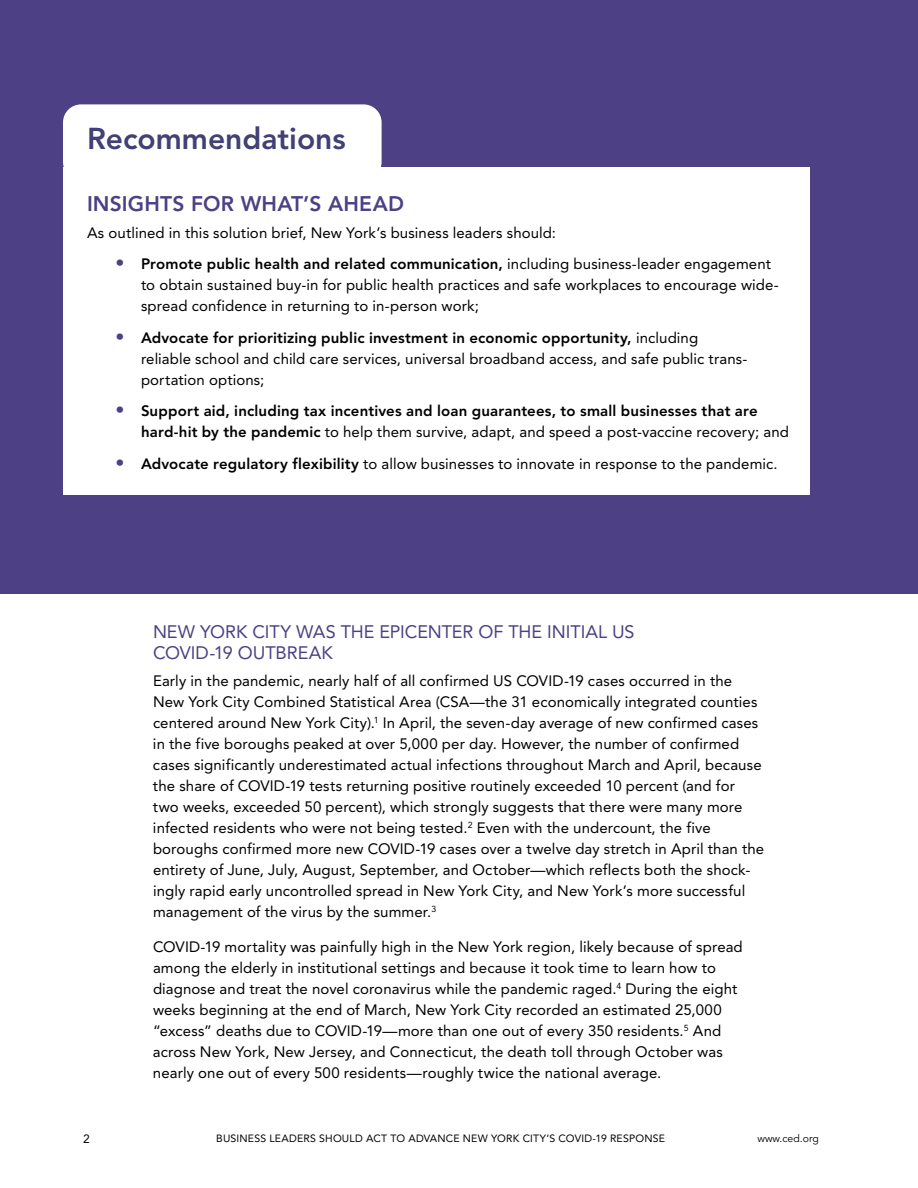
<style>
.page{position:relative;width:918px;height:1188px;background:#fff}
.page>*{position:absolute;margin:0;border:0;box-sizing:border-box;transform-origin:0 0}
.t1{font:800 30px "Avenir LT Pro";color:#424074}
.t2{font:800 21px "Avenir LT Pro";letter-spacing:.005em;color:#4d4084}
.t3{font:18px/21px "Avenir LT Pro";letter-spacing:-.005em;color:#4d4084}
.t4{font:15px/21px "Avenir LT Pro";letter-spacing:.005em;color:#000}
.t5{font:800 15px/21px "Avenir LT Pro";letter-spacing:.01em;color:#000}
.t6{font:12px "Avenir LT Pro";color:#000}
.t7{font:10.5px "Avenir LT Pro";letter-spacing:.02em;color:#000}
.t8{font:10.5px "Avenir LT Pro";color:#000}
.s1{font-size:18px;color:#4d4084}
.s2{font-weight:800}
.s3{font-weight:400;font-size:18px;color:#4d4084}
.s4{font-weight:400}
</style>
<div class="page">
<div style="left:0;top:0;width:918px;height:594px;background:#4d4085"></div>
<div style="left:63px;top:167px;width:747px;height:328px;background:#fff"></div>
<div style="left:63px;top:104px;width:319px;height:76px;background:#fff;border-radius:18px"></div>
<h1 class="t1" style="left:87px;top:121px;width:260px">Recommendations</h1>
<h2 class="t2" style="left:87px;top:191px;width:319px">INSIGHTS FOR WHAT’S AHEAD</h2>
<p class="t4" style="left:87px;top:222px;width:471px">As outlined in this solution brief, New York’s business leaders should:</p>
<p class="t4" style="left:141px;top:254px;width:639px;text-indent:-26px"><span class="s1">•</span> <span class="s2">Promote public health and related communication,</span> including business-leader engagement to obtain sustained buy-in for public health practices and safe workplaces to encourage wide&shy;spread confidence in returning to in-person work;</p>
<p class="t4" style="left:141px;top:327px;width:608px;text-indent:-26px"><span class="s1">•</span> <span class="s2">Advocate for prioritizing public investment in economic opportunity,</span> including reliable school and child care services, universal broadband access, and safe public trans&shy;portation options;</p>
<p class="t5" style="left:141px;top:401px;width:649px;text-indent:-26px"><span class="s3">•</span> Support aid, including tax incentives and loan guarantees, to small businesses that are hard-hit by the pandemic <span class="s4">to help them survive, adapt, and speed a post-vaccine recovery; and</span></p>
<p class="t4" style="left:116px;top:453px;width:664px"><span class="s1">•</span> <span class="s2">Advocate regulatory flexibility</span> to allow businesses to innovate in response to the pandemic.</p>
<p class="t3" style="left:153px;top:621px;width:483px">NEW YORK CITY WAS THE EPICENTER OF THE INITIAL US<br>COVID-19 OUTBREAK</p>
<p class="t4" style="left:153px;top:670px;width:613px">Early in the pandemic, nearly half of all confirmed US COVID-19 cases occurred in the New York City Combined Statistical Area (CSA—the 31 economically integrated counties centered around New York City).<sup>1</sup> In April, the seven-day average of new confirmed cases in the five boroughs peaked at over 5,000 per day. However, the number of confirmed cases significantly underestimated actual infections throughout March and April, because the share of COVID-19 tests returning positive routinely exceeded 10 percent (and for two weeks, exceeded 50 percent), which strongly suggests that there were many more infected residents who were not being tested.<sup>2</sup> Even with the undercount, the five boroughs confirmed more new COVID-19 cases over a twelve day stretch in April than the entirety of June, July, August, September, and October—which reflects both the shock&shy;ingly rapid early uncontrolled spread in New York City, and New York’s more successful management of the virus by the summer.<sup>3</sup></p>
<p class="t4" style="left:153px;top:936px;width:591px">COVID-19 mortality was painfully high in the New York region, likely because of spread among the elderly in institutional settings and because it took time to learn how to diagnose and treat the novel coronavirus while the pandemic raged.<sup>4</sup> During the eight weeks beginning at the end of March, New York City recorded an estimated 25,000 “excess” deaths due to COVID-19—more than one out of every 350 residents.<sup>5</sup> And across New York, New Jersey, and Connecticut, the death toll through October was nearly one out of every 500 residents—roughly twice the national average.</p>
<p class="t6" style="left:83px;top:1132px;width:8px">2</p>
<p class="t7" style="left:216px;top:1132px;width:450px">BUSINESS LEADERS SHOULD ACT TO ADVANCE NEW YORK CITY’S COVID-19 RESPONSE</p>
<p class="t8" style="left:758px;top:1132px;width:63px">www.ced.org</p>
</div>
